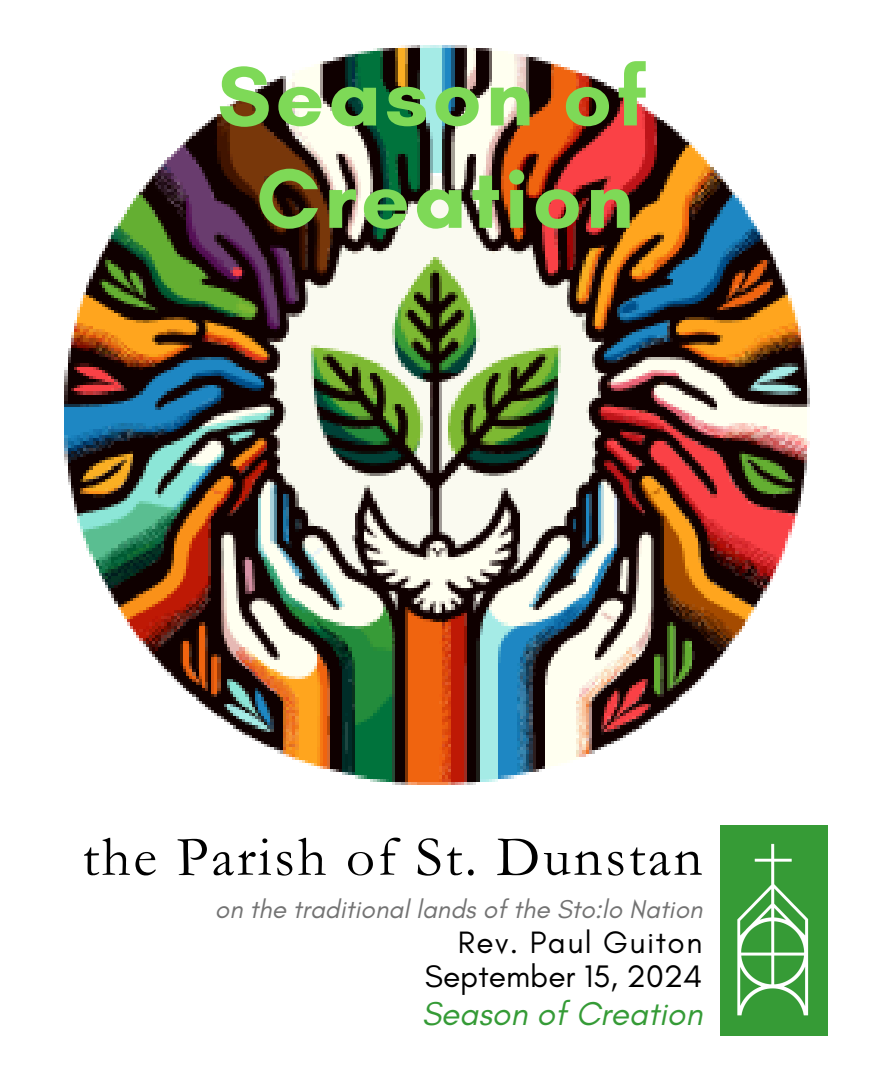
<style>
.page{position:relative;width:882px;height:1071px;background:#fff}
.page>*{position:absolute;margin:0;border:0;box-sizing:border-box;transform-origin:0 0}
.t1{font:700 85.75px/102.4px "Glacial Indifference";letter-spacing:.045em;color:#7ed957;text-align:center}
.t2{font:56.88px "Garamond";letter-spacing:.045em;color:#000}
.t3{font:italic 33.6px "Glacial Indifference";color:#359b36}
.t4{font:31.68px "Glacial Indifference";color:#000}
.t5{font:31.5px "Glacial Indifference";letter-spacing:.045em;color:#000}
.t6{font:italic 26.25px "Glacial Indifference";color:#737373}
</style>
<div class="page">
<img style="left:721px;top:825px;width:106px;height:210px">
<img style="left:64px;top:45px;width:746px;height:740px">
<p class="t1" style="left:217px;top:44px;width:431px">Season of<br>Creation</p>
<h2 class="t2" style="left:82px;top:826px;width:622px">the Parish of St. Dunstan</h2>
<p class="t6" style="left:215px;top:893px;width:489px">on the traditional lands of the Sto:lo Nation</p>
<h3 class="t5" style="left:458px;top:923px;width:246px">Rev. Paul Guiton</h3>
<h3 class="t4" style="left:425px;top:957px;width:279px">September 15, 2024</h3>
<h3 class="t3" style="left:422px;top:993px;width:282px">Season of Creation</h3>
</div>
